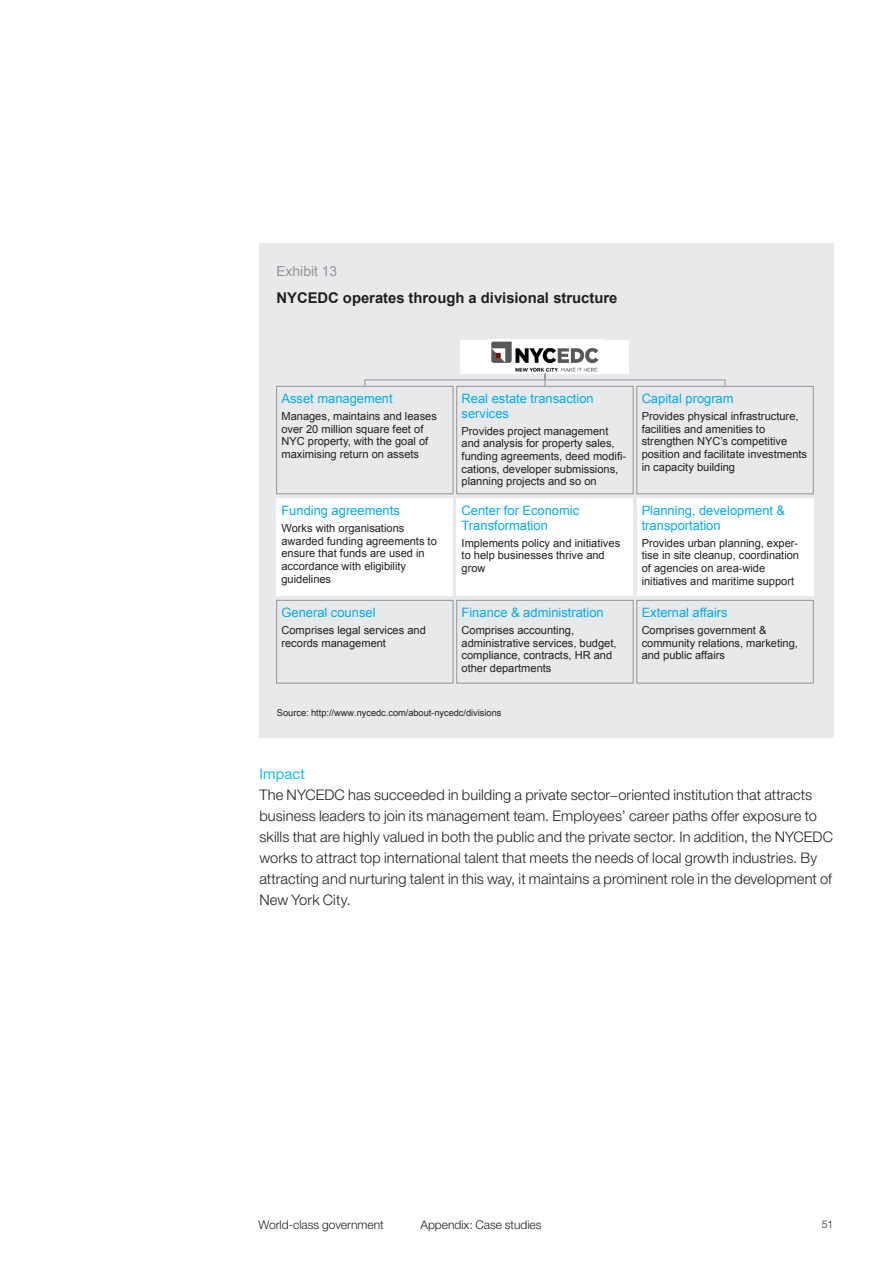
<style>
.page{position:relative;width:893px;height:1263px;background:#fff}
.page>*{position:absolute;margin:0;border:0;box-sizing:border-box;transform-origin:0 0}
.t1{font:700 14.85px "Arial";color:#231f20}
.Body{font:300 14.7px/21px "Helvetica Neue LT Std";letter-spacing:.005em;color:#231f20}
.Heading_-_Level_2{font:14.7px "Helvetica Neue LT Std";letter-spacing:.005em;color:#15c0f2}
.t2{font:13.8px "Arial";color:#939598}
.t3{font:12.9px/14.7px "Arial";color:#00adef}
.Footnotes{font:300 12px "Helvetica Neue LT Std";color:#231f20}
.t4{font:11.1px/12.6px "Arial";color:#231f20}
.t5{font:300 10.5px "Helvetica Neue LT Std";color:#231f20}
.t6{font:9.3px "Arial";letter-spacing:-.005em;color:#231f20}
</style>
<div class="page">
<div style="left:456px;top:386px;width:177px;height:108px;border:1px solid #939598"></div>
<div style="left:636px;top:386px;width:178px;height:108px;border:1px solid #939598"></div>
<div style="left:276px;top:386px;width:177px;height:108px;border:1px solid #939598"></div>
<div style="left:456px;top:600px;width:177px;height:83px;border:1px solid #939598"></div>
<div style="left:636px;top:600px;width:178px;height:83px;border:1px solid #939598"></div>
<div style="left:276px;top:600px;width:177px;height:83px;border:1px solid #939598"></div>
<img style="left:491px;top:341px;width:108px;height:31px">
<svg style="left:364px;top:372px;width:362px;height:15px;background:#dddedf"></svg>
<p class="t2" style="left:276px;top:261px;width:62px">Exhibit 13</p>
<p class="t1" style="left:277px;top:287px;width:342px">NYCEDC operates through a divisional structure</p>
<p class="t3" style="left:281px;top:391px;width:113px">Asset management</p>
<p class="t4" style="left:281px;top:410px;width:157px">Manages, maintains and leases over 20 million square feet of<br>NYC property, with the goal of maximising return on assets</p>
<p class="t3" style="left:281px;top:503px;width:120px">Funding agreements</p>
<p class="t4" style="left:281px;top:522px;width:157px">Works with organisations awarded funding agreements to ensure that funds are used in accordance with eligibility guidelines</p>
<p class="t3" style="left:281px;top:605px;width:96px">General counsel</p>
<p class="t4" style="left:281px;top:624px;width:146px">Comprises legal services and records management</p>
<p class="t3" style="left:462px;top:391px;width:134px">Real estate transaction services</p>
<p class="t4" style="left:462px;top:424px;width:166px">Provides project management and analysis for property sales, funding agreements, deed modifi&shy;cations, developer submissions, planning projects and so on</p>
<p class="t3" style="left:462px;top:503px;width:119px">Center for Economic<br>Transformation</p>
<p class="t4" style="left:462px;top:536px;width:160px">Implements policy and initiatives to help businesses thrive and grow</p>
<p class="t3" style="left:462px;top:605px;width:144px">Finance &amp; administration</p>
<p class="t4" style="left:462px;top:624px;width:157px">Comprises accounting, administrative services, budget, compliance, contracts, HR and other departments</p>
<p class="t6" style="left:277px;top:706px;width:226px">Source: http://www.nycedc.com/about-nycedc/divisions</p>
<p class="t3" style="left:642px;top:391px;width:93px">Capital program</p>
<p class="t4" style="left:642px;top:410px;width:167px">Provides physical infrastructure, facilities and amenities to strengthen NYC’s competitive position and facilitate investments in capacity building</p>
<p class="t3" style="left:642px;top:503px;width:145px">Planning, development &amp; transportation</p>
<p class="t4" style="left:642px;top:536px;width:159px">Provides urban planning, exper&shy;tise in site cleanup, coordination of agencies on area-wide initiatives and maritime support</p>
<p class="t3" style="left:642px;top:605px;width:87px">External affairs</p>
<p class="t4" style="left:642px;top:624px;width:158px">Comprises government &amp; community relations, marketing, and public affairs</p>
<h4 class="Heading_-_Level_2" style="left:259px;top:765px;width:47px">Impact</h4>
<p class="Body" style="left:259px;top:784px;width:575px">The NYCEDC has succeeded in building a private sector−oriented institution that attracts business leaders to join its management team. Employees’ career paths offer exposure to skills that are highly valued in both the public and the private sector. In addition, the NYCEDC works to attract top international talent that meets the needs of local growth industries. By attracting and nurturing talent in this way, it maintains a prominent role in the development of New York City.</p>
<p class="Footnotes" style="left:258px;top:1217px;width:127px">World-class government</p>
<p class="Footnotes" style="left:420px;top:1217px;width:123px">Appendix: Case studies</p>
<p class="t5" style="left:822px;top:1218px;width:13px">51</p>
</div>
